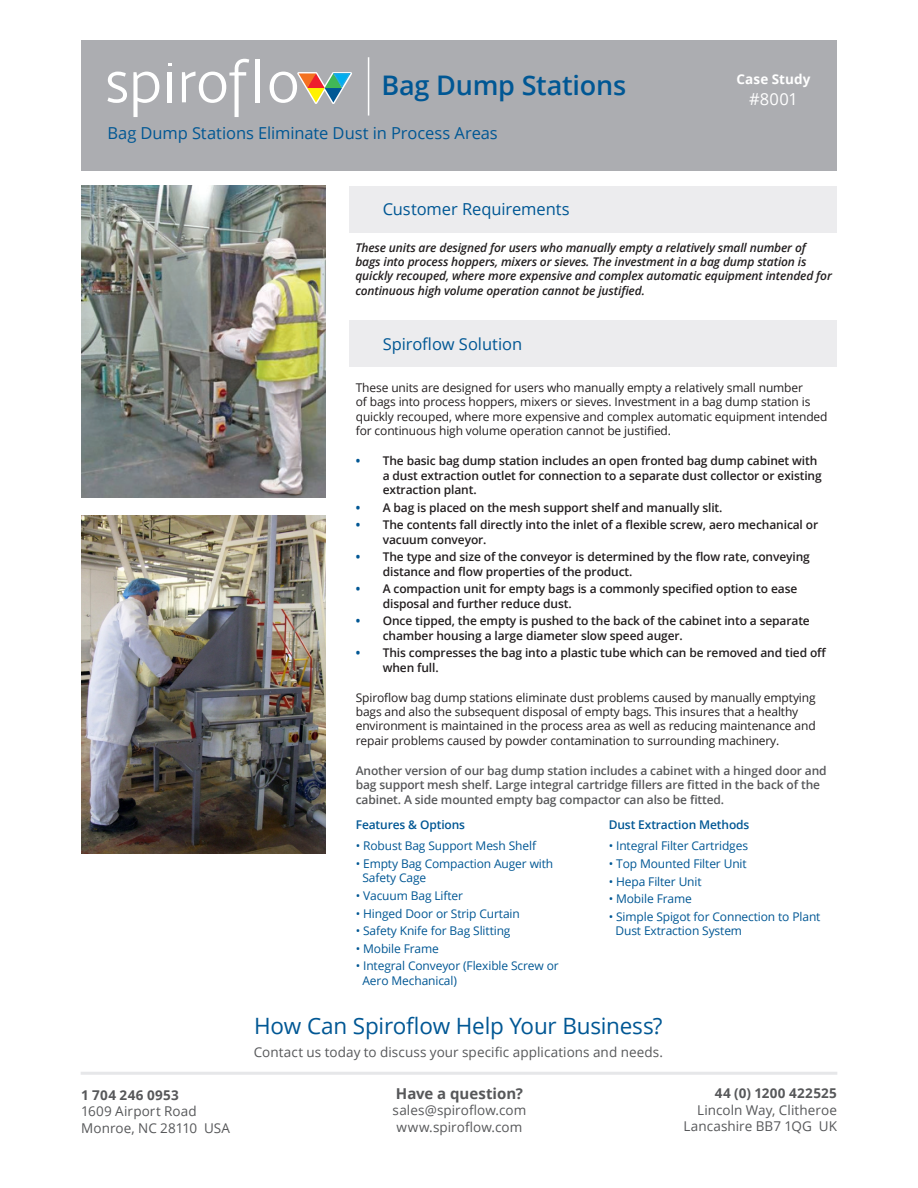
<style>
.page{position:relative;width:918px;height:1188px;background:#fff}
.page>*{position:absolute;margin:0;border:0;box-sizing:border-box;transform-origin:0 0}
.Page_Title{font:600 27px "Open Sans";letter-spacing:-.01em;color:#005794}
.t1{font:22.5px "Open Sans";letter-spacing:-.01em;color:#005794}
.Page_Subtitle{font:16.5px "Open Sans";letter-spacing:-.005em;color:#005794}
.Section_Title{font:16.5px "Open Sans";letter-spacing:-.005em;color:#005794}
.t2{font:16.5px "Open Sans";color:#fff}
.t3{font:700 15px "Open Sans";color:#57585a}
.t4{font:13.5px "Open Sans";letter-spacing:.005em;color:#57585a}
.t5{font:700 13.5px "Open Sans";letter-spacing:.025em;color:#57585a}
.t6{font:700 13.5px "Open Sans";letter-spacing:.01em;color:#fff}
.t7{font:600 12px/14.4px "Open Sans";letter-spacing:-.01em;color:#231f20}
.Blue_Bullets{font:12px/14.4px "Open Sans";letter-spacing:-.01em;color:#231f20}
.Blue_Bullets-2{font:12px/14.4px "Open Sans";letter-spacing:-.01em;color:#005794}
.Numbered_List{font:italic 600 12px/14.4px "Open Sans";letter-spacing:-.01em;color:#231f20}
.Blue_Bullets-3{font:600 12px/14.4px "Open Sans";letter-spacing:-.01em;color:#57585a}
.Blue_Bullets-4{font:600 12px "Open Sans";letter-spacing:-.01em;color:#005794}
.s1{font-weight:700;color:#005794}
</style>
<div class="page">
<div style="left:81px;top:40px;width:756px;height:131px;background:#acadb1"></div>
<div style="left:349px;top:186px;width:488px;height:47px;background:#ececee"></div>
<svg style="left:107px;top:72px;width:20px;height:31px"></svg>
<svg style="left:133px;top:72px;width:26px;height:45px"></svg>
<div style="left:167px;top:72px;width:5px;height:30px;background:#fff"></div>
<svg style="left:182px;top:59px;width:67px;height:58px"></svg>
<hr style="left:256px;top:59px;width:4px;height:43px;background:#fff">
<svg style="left:270px;top:72px;width:82px;height:32px"></svg>
<svg style="left:168px;top:63px;width:4px;height:3px"></svg>
<hr style="left:368px;top:57px;width:1px;height:59px;background:#fff">
<hr style="left:81px;top:1072px;width:756px;height:3px;background:#e6e7e9">
<div style="left:349px;top:320px;width:488px;height:47px;background:#ececee"></div>
<img style="left:81px;top:186px;width:245px;height:312px">
<img style="left:81px;top:515px;width:245px;height:338px">
<p class="Page_Title" style="left:381px;top:66px;width:246px">Bag Dump Stations</p>
<p class="Page_Subtitle" style="left:107px;top:122px;width:392px">Bag Dump Stations Eliminate Dust in Process Areas</p>
<p class="t6" style="left:737px;top:70px;width:75px">Case Study</p>
<p class="t2" style="left:749px;top:88px;width:50px">#8001</p>
<p class="Section_Title" style="left:383px;top:198px;width:189px">Customer Requirements</p>
<p class="Numbered_List" style="left:355px;top:240px;width:478px">These units are designed for users who manually empty a relatively small number of bags into process hoppers, mixers or sieves. The investment in a bag dump station is quickly recouped, where more expensive and complex automatic equipment intended for continuous high volume operation cannot be justified.</p>
<p class="Section_Title" style="left:383px;top:333px;width:141px">Spiroflow Solution</p>
<p class="Blue_Bullets" style="left:356px;top:380px;width:473px">These units are designed for users who manually empty a relatively small number<br>of bags into process hoppers, mixers or sieves. Investment in a bag dump station is quickly recouped, where more expensive and complex automatic equipment intended for continuous high volume operation cannot be justified.</p>
<p class="t7" style="left:383px;top:453px;width:441px;text-indent:-27px"><span class="s1">•</span> The basic bag dump station includes an open fronted bag dump cabinet with a dust extraction outlet for connection to a separate dust collector or existing extraction plant.</p>
<p class="t7" style="left:356px;top:500px;width:368px"><span class="s1">•</span> A bag is placed on the mesh support shelf and manually slit.</p>
<p class="t7" style="left:383px;top:517px;width:437px;text-indent:-27px"><span class="s1">•</span> The contents fall directly into the inlet of a flexible screw, aero mechanical or vacuum conveyor.</p>
<p class="t7" style="left:383px;top:549px;width:429px;text-indent:-27px"><span class="s1">•</span> The type and size of the conveyor is determined by the flow rate, conveying distance and flow properties of the product.</p>
<p class="t7" style="left:383px;top:582px;width:416px;text-indent:-27px"><span class="s1">•</span> A compaction unit for empty bags is a commonly specified option to ease disposal and further reduce dust.</p>
<p class="t7" style="left:383px;top:614px;width:429px;text-indent:-27px"><span class="s1">•</span> Once tipped, the empty is pushed to the back of the cabinet into a separate chamber housing a large diameter slow speed auger.</p>
<p class="t7" style="left:383px;top:646px;width:445px;text-indent:-27px"><span class="s1">•</span> This compresses the bag into a plastic tube which can be removed and tied off when full.</p>
<p class="Blue_Bullets" style="left:356px;top:690px;width:461px">Spiroflow bag dump stations eliminate dust problems caused by manually emptying bags and also the subsequent disposal of empty bags. This insures that a healthy environment is maintained in the process area as well as reducing maintenance and repair problems caused by powder contamination to surrounding machinery.</p>
<p class="Blue_Bullets-3" style="left:356px;top:763px;width:473px">Another version of our bag dump station includes a cabinet with a hinged door and bag support mesh shelf. Large integral cartridge fillers are fitted in the back of the cabinet. A side mounted empty bag compactor can also be fitted.</p>
<p class="Blue_Bullets-4" style="left:356px;top:816px;width:111px">Features &amp; Options</p>
<p class="Blue_Bullets-2" style="left:356px;top:838px;width:182px">• Robust Bag Support Mesh Shelf</p>
<p class="Blue_Bullets-2" style="left:363px;top:856px;width:192px;text-indent:-7px">• Empty Bag Compaction Auger with<br>Safety Cage</p>
<p class="Blue_Bullets-2" style="left:356px;top:888px;width:109px">• Vacuum Bag Lifter</p>
<p class="Blue_Bullets-2" style="left:356px;top:906px;width:166px">• Hinged Door or Strip Curtain</p>
<p class="Blue_Bullets-2" style="left:356px;top:923px;width:156px">• Safety Knife for Bag Slitting</p>
<p class="Blue_Bullets-2" style="left:356px;top:941px;width:85px">• Mobile Frame</p>
<p class="Blue_Bullets-2" style="left:363px;top:959px;width:198px;text-indent:-7px">• Integral Conveyor (Flexible Screw or<br>Aero Mechanical)</p>
<p class="Blue_Bullets-4" style="left:609px;top:816px;width:142px">Dust Extraction Methods</p>
<p class="Blue_Bullets-2" style="left:609px;top:838px;width:141px">• Integral Filter Cartridges</p>
<p class="Blue_Bullets-2" style="left:609px;top:856px;width:139px">• Top Mounted Filter Unit</p>
<p class="Blue_Bullets-2" style="left:609px;top:874px;width:94px">• Hepa Filter Unit</p>
<p class="Blue_Bullets-2" style="left:609px;top:891px;width:85px">• Mobile Frame</p>
<p class="Blue_Bullets-2" style="left:616px;top:909px;width:206px;text-indent:-7px">• Simple Spigot for Connection to Plant<br>Dust Extraction System</p>
<p class="t5" style="left:81px;top:1085px;width:99px">1 704 246 0953</p>
<p class="t4" style="left:81px;top:1102px;width:117px">1609 Airport Road</p>
<p class="t4" style="left:81px;top:1119px;width:150px">Monroe, NC 28110 USA</p>
<p class="t1" style="left:254px;top:1011px;width:410px">How Can Spiroflow Help Your Business?</p>
<p class="t4" style="left:254px;top:1043px;width:411px">Contact us today to discuss your specific applications and needs.</p>
<p class="t3" style="left:396px;top:1083px;width:129px">Have a question?</p>
<p class="t4" style="left:393px;top:1101px;width:135px">sales@spiroflow.com</p>
<p class="t4" style="left:397px;top:1118px;width:127px">www.spiroflow.com</p>
<p class="t5" style="left:715px;top:1084px;width:124px">44 (0) 1200 422525</p>
<p class="t4" style="left:697px;top:1101px;width:141px">Lincoln Way, Clitheroe</p>
<p class="t4" style="left:683px;top:1117px;width:155px">Lancashire BB7 1QG UK</p>
</div>
